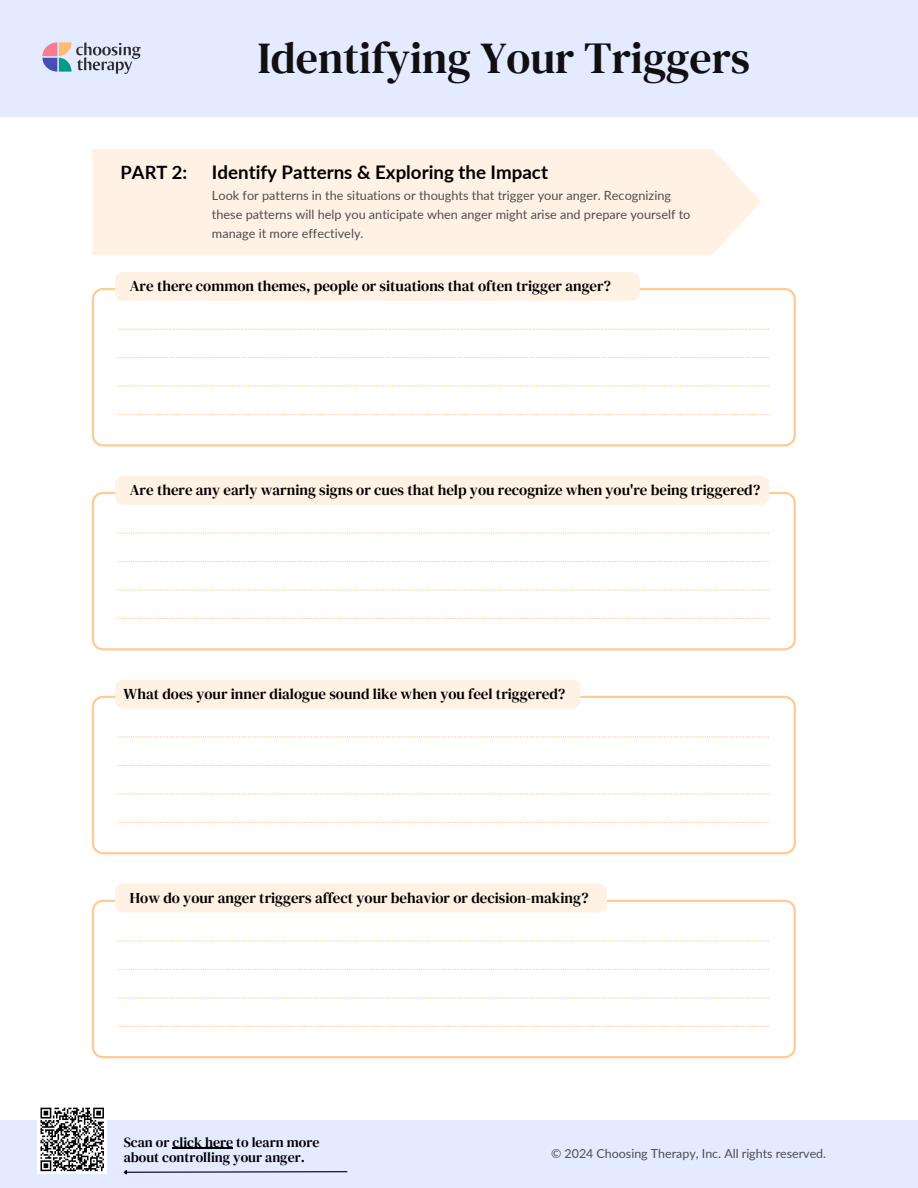
<style>
.page{position:relative;width:918px;height:1188px;background:#fff}
.page>*{position:absolute;margin:0;border:0;box-sizing:border-box;transform-origin:0 0}
.t1{font:44.1px "DM Serif Text";color:#101010}
.t2{font:700 18.75px "Lato";color:#000}
.t3{font:700 18.3px "Lato";color:#000}
.t4{font:15px "DM Serif Text";color:#000}
.t5{font:13.95px/15.8px "DM Serif Text";color:#000}
.t6{font:12.75px/19px "Lato";color:#4e4d4d}
.t7{font:12.45px "Lato";color:#4e4d4d}
</style>
<div class="page">
<div style="left:92px;top:149px;width:669px;height:106px;background:#fff2e4"></div>
<svg style="left:92px;top:288px;width:704px;height:159px"></svg>
<div style="left:115px;top:272px;width:525px;height:29px;background:#fff2e4;border-radius:8px"></div>
<svg style="left:117px;top:329px;width:652px;height:1px"></svg>
<svg style="left:117px;top:357px;width:652px;height:1px"></svg>
<svg style="left:117px;top:386px;width:652px;height:1px"></svg>
<svg style="left:117px;top:414px;width:652px;height:1px"></svg>
<svg style="left:92px;top:696px;width:704px;height:158px"></svg>
<div style="left:115px;top:680px;width:466px;height:29px;background:#fff2e4;border-radius:8px"></div>
<svg style="left:117px;top:736px;width:652px;height:2px"></svg>
<svg style="left:117px;top:765px;width:652px;height:1px"></svg>
<svg style="left:117px;top:793px;width:652px;height:2px"></svg>
<svg style="left:117px;top:822px;width:652px;height:1px"></svg>
<svg style="left:92px;top:492px;width:704px;height:158px"></svg>
<div style="left:115px;top:476px;width:654px;height:29px;background:#fff2e4;border-radius:8px"></div>
<svg style="left:117px;top:533px;width:652px;height:1px"></svg>
<svg style="left:117px;top:561px;width:652px;height:1px"></svg>
<svg style="left:117px;top:589px;width:652px;height:2px"></svg>
<svg style="left:117px;top:618px;width:652px;height:1px"></svg>
<svg style="left:92px;top:900px;width:704px;height:158px"></svg>
<div style="left:115px;top:884px;width:492px;height:29px;background:#fff2e4;border-radius:8px"></div>
<svg style="left:117px;top:940px;width:652px;height:2px"></svg>
<svg style="left:117px;top:969px;width:652px;height:1px"></svg>
<svg style="left:117px;top:997px;width:652px;height:1px"></svg>
<svg style="left:117px;top:1026px;width:652px;height:1px"></svg>
<div style="left:0;top:1120px;width:918px;height:68px;background:#e4eaff"></div>
<div style="left:0;top:0;width:918px;height:116px;background:#e4eaff"></div>
<svg style="left:42px;top:42px;width:99px;height:32px"></svg>
<svg style="left:123px;top:1170px;width:225px;height:5px"></svg>
<hr style="left:173px;top:1148px;width:60px;height:1px;background:#000">
<div style="left:37px;top:1105px;width:70px;height:69px;background:#fff"></div>
<svg style="left:40px;top:1107px;width:64px;height:65px"></svg>
<h3 class="t1" style="left:258px;top:27px;width:494px">Identifying Your Triggers</h3>
<p class="t3" style="left:121px;top:161px;width:68px">PART 2:</p>
<h1 class="t2" style="left:212px;top:161px;width:338px">Identify Patterns &amp; Exploring the Impact</h1>
<h2 class="t6" style="left:212px;top:186px;width:480px">Look for patterns in the situations or thoughts that trigger your anger. Recognizing these patterns will help you anticipate when anger might arise and prepare yourself to manage it more effectively.</h2>
<p class="t4" style="left:130px;top:276px;width:483px">Are there common themes, people or situations that often trigger anger?</p>
<h3 class="t4" style="left:130px;top:480px;width:632px">Are there any early warning signs or cues that help you recognize when you're being triggered?</h3>
<p class="t4" style="left:124px;top:683px;width:443px">What does your inner dialogue sound like when you feel triggered?</p>
<h3 class="t4" style="left:130px;top:888px;width:460px">How do your anger triggers affect your behavior or decision-making?</h3>
<p class="t5" style="left:124px;top:1134px;width:197px">Scan or click here to learn more about controlling your anger.</p>
<h3 class="t7" style="left:551px;top:1146px;width:277px">© 2024 Choosing Therapy, Inc. All rights reserved.</h3>
</div>
